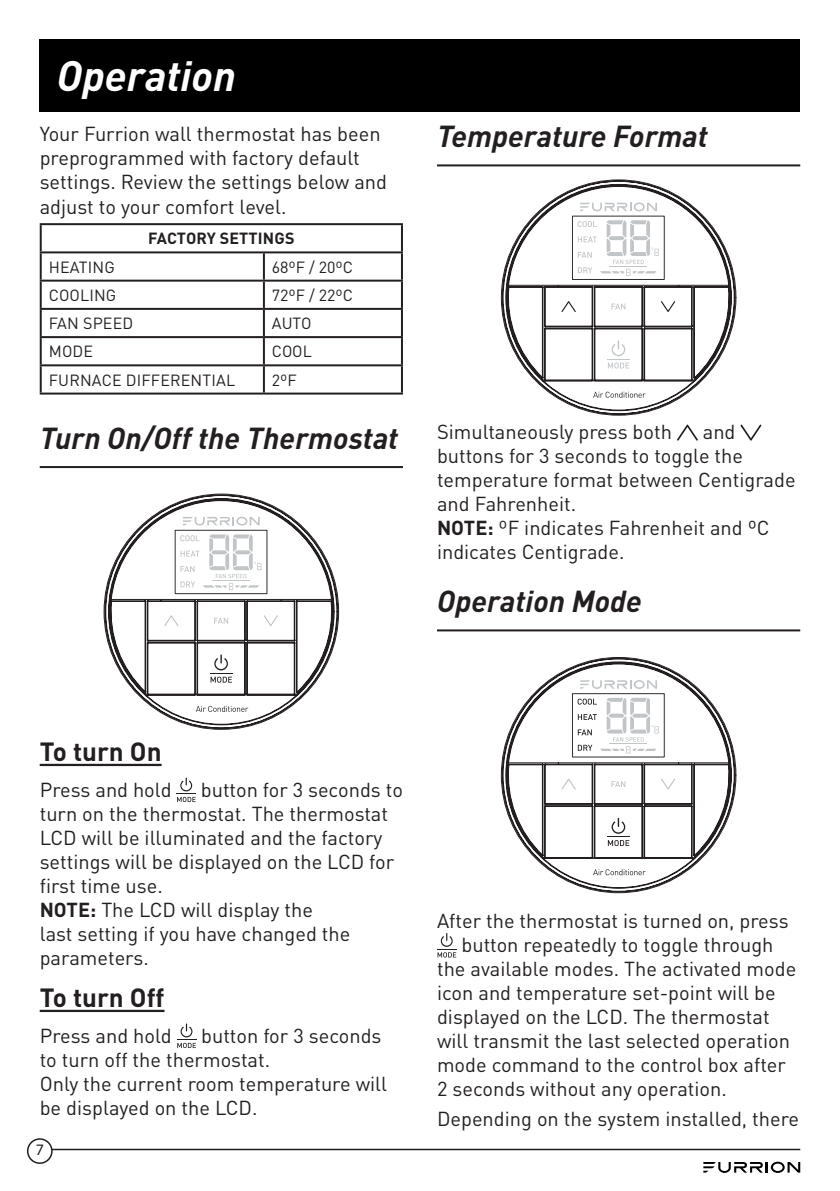
<style>
.page{position:relative;width:840px;height:1191px;background:#fff}
.page>*{position:absolute;margin:0;border:0;box-sizing:border-box;transform-origin:0 0}
.t1{font:italic 700 42px "DIN";color:#fff}
.t2{font:italic 700 30px "DIN";color:#231f20}
.t3{font:700 26px "DIN Pro";color:#231f20}
.t4{font:20px/24px "DIN Pro";color:#231f20}
.t5{font:16px "DIN Pro";letter-spacing:.01em;color:#231f20}
.t6{font:700 16px "DIN Pro";letter-spacing:.01em;color:#231f20}
.t7{font:16px "Myriad Pro";color:#231f20}
.s1{font-weight:700}
</style>
<div class="page">
<hr style="left:40px;top:1148px;width:759px;height:2px;background:#231f20">
<svg style="left:703px;top:1161px;width:96px;height:11px"></svg>
<div style="left:28px;top:1139px;width:24px;height:24px;background:#fff;border-radius:50%"></div>
<div style="left:27px;top:1138px;width:26px;height:25px;border:2px solid #231f20;border-radius:50%"></div>
<div style="left:40px;top:40px;width:759px;height:72px;background:#000"></div>
<hr style="left:40px;top:466px;width:363px;height:2px;background:#231f20">
<hr style="left:40px;top:764px;width:121px;height:2px;background:#231f20">
<hr style="left:40px;top:1009px;width:124px;height:3px;background:#231f20">
<hr style="left:40px;top:223px;width:224px;height:2px;background:#231f20">
<hr style="left:40px;top:225px;width:2px;height:26px;background:#231f20">
<hr style="left:264px;top:223px;width:139px;height:2px;background:#231f20">
<hr style="left:401px;top:225px;width:2px;height:26px;background:#231f20">
<hr style="left:40px;top:251px;width:224px;height:2px;background:#231f20">
<hr style="left:40px;top:253px;width:2px;height:27px;background:#231f20">
<hr style="left:264px;top:251px;width:139px;height:2px;background:#231f20">
<hr style="left:263px;top:253px;width:2px;height:27px;background:#231f20">
<hr style="left:401px;top:253px;width:2px;height:27px;background:#231f20">
<hr style="left:40px;top:280px;width:224px;height:2px;background:#231f20">
<hr style="left:40px;top:282px;width:2px;height:26px;background:#231f20">
<hr style="left:264px;top:280px;width:139px;height:2px;background:#231f20">
<hr style="left:263px;top:282px;width:2px;height:26px;background:#231f20">
<hr style="left:401px;top:282px;width:2px;height:26px;background:#231f20">
<hr style="left:40px;top:308px;width:224px;height:2px;background:#231f20">
<hr style="left:40px;top:310px;width:2px;height:26px;background:#231f20">
<hr style="left:264px;top:308px;width:139px;height:2px;background:#231f20">
<hr style="left:263px;top:310px;width:2px;height:26px;background:#231f20">
<hr style="left:401px;top:310px;width:2px;height:26px;background:#231f20">
<hr style="left:40px;top:336px;width:224px;height:2px;background:#231f20">
<hr style="left:40px;top:338px;width:2px;height:26px;background:#231f20">
<hr style="left:264px;top:336px;width:139px;height:2px;background:#231f20">
<hr style="left:263px;top:338px;width:2px;height:26px;background:#231f20">
<hr style="left:401px;top:338px;width:2px;height:26px;background:#231f20">
<hr style="left:40px;top:364px;width:224px;height:2px;background:#231f20">
<hr style="left:40px;top:366px;width:2px;height:26px;background:#231f20">
<hr style="left:264px;top:364px;width:139px;height:2px;background:#231f20">
<hr style="left:263px;top:366px;width:2px;height:26px;background:#231f20">
<hr style="left:401px;top:366px;width:2px;height:26px;background:#231f20">
<hr style="left:40px;top:392px;width:224px;height:2px;background:#231f20">
<hr style="left:264px;top:392px;width:139px;height:2px;background:#231f20">
<svg style="left:103px;top:494px;width:237px;height:235px"></svg>
<svg style="left:180px;top:534px;width:81px;height:56px"></svg>
<div style="left:175px;top:530px;width:92px;height:64px;border:1px solid #2e2f2e"></div>
<svg style="left:196px;top:706px;width:52px;height:6px"></svg>
<svg style="left:214px;top:618px;width:14px;height:5px"></svg>
<svg style="left:210px;top:654px;width:22px;height:28px"></svg>
<svg style="left:183px;top:516px;width:76px;height:9px"></svg>
<svg style="left:263px;top:615px;width:15px;height:11px"></svg>
<svg style="left:164px;top:615px;width:14px;height:11px"></svg>
<svg style="left:176px;top:777px;width:20px;height:25px"></svg>
<svg style="left:177px;top:1023px;width:19px;height:25px"></svg>
<hr style="left:437px;top:164px;width:362px;height:2px;background:#231f20">
<hr style="left:437px;top:629px;width:362px;height:2px;background:#231f20">
<svg style="left:500px;top:180px;width:237px;height:235px"></svg>
<svg style="left:577px;top:220px;width:81px;height:56px"></svg>
<div style="left:572px;top:216px;width:92px;height:64px;border:1px solid #2e2f2e"></div>
<svg style="left:592px;top:392px;width:53px;height:6px"></svg>
<svg style="left:611px;top:303px;width:14px;height:6px"></svg>
<svg style="left:607px;top:340px;width:22px;height:28px"></svg>
<svg style="left:580px;top:202px;width:76px;height:9px"></svg>
<svg style="left:660px;top:301px;width:15px;height:11px"></svg>
<svg style="left:561px;top:301px;width:14px;height:11px"></svg>
<svg style="left:677px;top:424px;width:20px;height:17px"></svg>
<svg style="left:740px;top:424px;width:21px;height:16px"></svg>
<svg style="left:500px;top:657px;width:237px;height:236px"></svg>
<svg style="left:577px;top:698px;width:81px;height:55px"></svg>
<div style="left:572px;top:693px;width:92px;height:64px;border:1px solid #2e2f2e"></div>
<svg style="left:592px;top:869px;width:53px;height:6px"></svg>
<svg style="left:611px;top:781px;width:14px;height:6px"></svg>
<svg style="left:607px;top:818px;width:22px;height:28px"></svg>
<svg style="left:580px;top:680px;width:76px;height:9px"></svg>
<svg style="left:660px;top:778px;width:15px;height:11px"></svg>
<svg style="left:561px;top:778px;width:14px;height:11px"></svg>
<svg style="left:437px;top:933px;width:19px;height:24px"></svg>
<h1 class="t1" style="left:57px;top:48px;width:181px">Operation</h1>
<p class="t4" style="left:40px;top:121px;width:349px">Your Furrion wall thermostat has been preprogrammed with factory default settings. Review the settings below and adjust to your comfort level.</p>
<p class="t6" style="left:148px;top:226px;width:148px">FACTORY SETTINGS</p>
<p class="t5" style="left:49px;top:255px;width:67px">HEATING</p>
<p class="t5" style="left:272px;top:255px;width:83px">68ºF / 20ºC</p>
<p class="t5" style="left:49px;top:283px;width:69px">COOLING</p>
<p class="t5" style="left:272px;top:283px;width:83px">72ºF / 22ºC</p>
<p class="t5" style="left:49px;top:311px;width:86px">FAN SPEED</p>
<p class="t5" style="left:272px;top:311px;width:41px">AUTO</p>
<p class="t5" style="left:49px;top:339px;width:46px">MODE</p>
<p class="t5" style="left:272px;top:339px;width:41px">COOL</p>
<p class="t5" style="left:49px;top:367px;width:188px">FURNACE DIFFERENTIAL</p>
<p class="t5" style="left:272px;top:367px;width:26px">2ºF</p>
<h2 class="t2" style="left:40px;top:419px;width:360px">Turn On/Off the Thermostat</h2>
<h2 class="t2" style="left:437px;top:117px;width:272px">Temperature Format</h2>
<p class="t4" style="left:437px;top:419px;width:236px">Simultaneously press both</p>
<p class="t4" style="left:437px;top:419px;width:360px;text-indent:266px">and buttons for 3 seconds to toggle the temperature format between Centigrade and Fahrenheit.<br><span class="s1">NOTE:</span> ºF indicates Fahrenheit and ºC indicates Centigrade.</p>
<h2 class="t2" style="left:437px;top:582px;width:206px">Operation Mode</h2>
<h3 class="t3" style="left:40px;top:731px;width:123px">To turn On</h3>
<p class="t4" style="left:40px;top:776px;width:133px">Press and hold</p>
<p class="t4" style="left:40px;top:776px;width:364px;text-indent:161px">button for 3 seconds to turn on the thermostat. The thermostat<br>LCD will be illuminated and the factory settings will be displayed on the LCD for first time use.<br><span class="s1">NOTE:</span> The LCD will display the<br>last setting if you have changed the parameters.</p>
<h3 class="t3" style="left:40px;top:977px;width:126px">To turn Off</h3>
<p class="t4" style="left:40px;top:1022px;width:133px">Press and hold</p>
<p class="t4" style="left:40px;top:1022px;width:349px;text-indent:161px">button for 3 seconds to turn off the thermostat.<br>Only the current room temperature will be displayed on the LCD.</p>
<p class="t7" style="left:36px;top:1141px;width:10px">7</p>
<p class="t4" style="left:437px;top:907px;width:353px">After the thermostat is turned on, press</p>
<p class="t4" style="left:461px;top:931px;width:313px">button repeatedly to toggle through</p>
<p class="t4" style="left:437px;top:955px;width:360px">the available modes. The activated mode</p>
<p class="t4" style="left:437px;top:979px;width:340px">icon and temperature set-point will be</p>
<p class="t4" style="left:437px;top:1003px;width:334px">displayed on the LCD. The thermostat</p>
<p class="t4" style="left:437px;top:1027px;width:354px">will transmit the last selected operation</p>
<p class="t4" style="left:437px;top:1051px;width:350px">mode command to the control box after</p>
<p class="t4" style="left:437px;top:1075px;width:291px">2 seconds without any operation.</p>
<p class="t4" style="left:437px;top:1105px;width:363px">Depending on the system installed, there</p>
</div>
